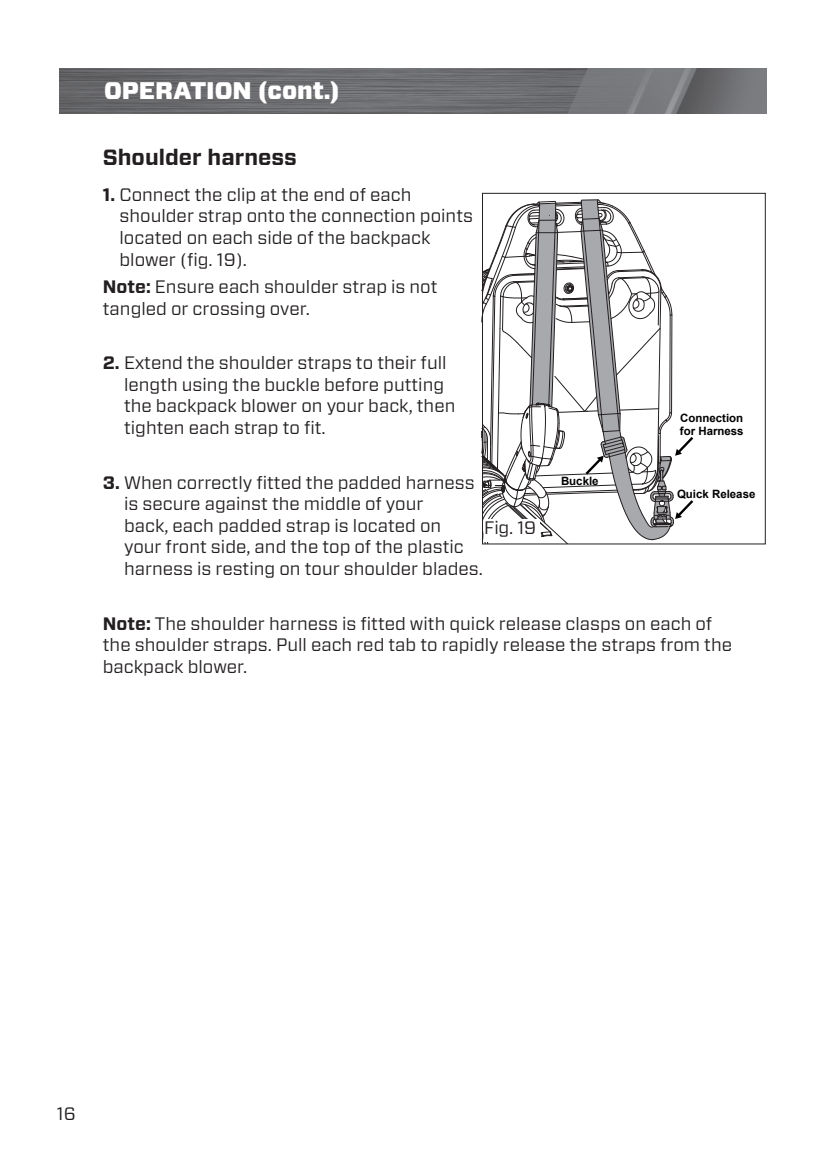
<style>
.page{position:relative;width:823px;height:1157px;background:#fff}
.page>*{position:absolute;margin:0;border:0;box-sizing:border-box;transform-origin:0 0}
.t1{font:900 24px "Vitesse Sans";color:#fff}
.t2{font:700 22px "Vitesse Sans";color:#231f20}
.t3{font:18px/21.6px "Vitesse Sans";color:#231f20}
.t4{font:700 11.4px/13.8px "Arial";color:#000}
.s1{font-weight:700}
</style>
<div class="page">
<img style="left:59px;top:68px;width:706px;height:45px">
<svg style="left:482px;top:192px;width:213px;height:353px"></svg>
<div style="left:481px;top:193px;width:284px;height:351px;border:1px solid #231f20"></div>
<div style="left:484px;top:519px;width:55px;height:22px;background:#fff"></div>
<h1 class="t1" style="left:104px;top:75px;width:237px">OPERATION (cont.)</h1>
<p class="t2" style="left:103px;top:143px;width:195px">Shoulder harness</p>
<p class="t3" style="left:119px;top:183px;width:355px;text-indent:-17px"><span class="s1">1.</span> Connect the clip at the end of each shoulder strap onto the connection points located on each side of the backpack blower (fig. 19).</p>
<p class="t3" style="left:103px;top:276px;width:336px"><span class="s1">Note:</span> Ensure each shoulder strap is not tangled or crossing over.</p>
<p class="t3" style="left:124px;top:352px;width:332px;text-indent:-21px"><span class="s1">2.</span> Extend the shoulder straps to their full length using the buckle before putting the backpack blower on your back, then tighten each strap to fit.</p>
<p class="t3" style="left:124px;top:471px;width:360px;text-indent:-21px"><span class="s1">3.</span> When correctly fitted the padded harness is secure against the middle of your<br>back, each padded strap is located on your front side, and the top of the plastic harness is resting on tour shoulder blades.</p>
<p class="t3" style="left:103px;top:612px;width:630px"><span class="s1">Note:</span> The shoulder harness is fitted with quick release clasps on each of the shoulder straps. Pull each red tab to rapidly release the straps from the backpack blower.</p>
<p class="t4" style="left:679px;top:411px;width:65px">Connection for Harness</p>
<p class="t4" style="left:560px;top:474px;width:39px">Buckle</p>
<p class="t4" style="left:676px;top:487px;width:80px">Quick Release</p>
<p class="t3" style="left:484px;top:516px;width:53px">Fig. 19</p>
<p class="t3" style="left:57px;top:1103px;width:20px">16</p>
</div>
